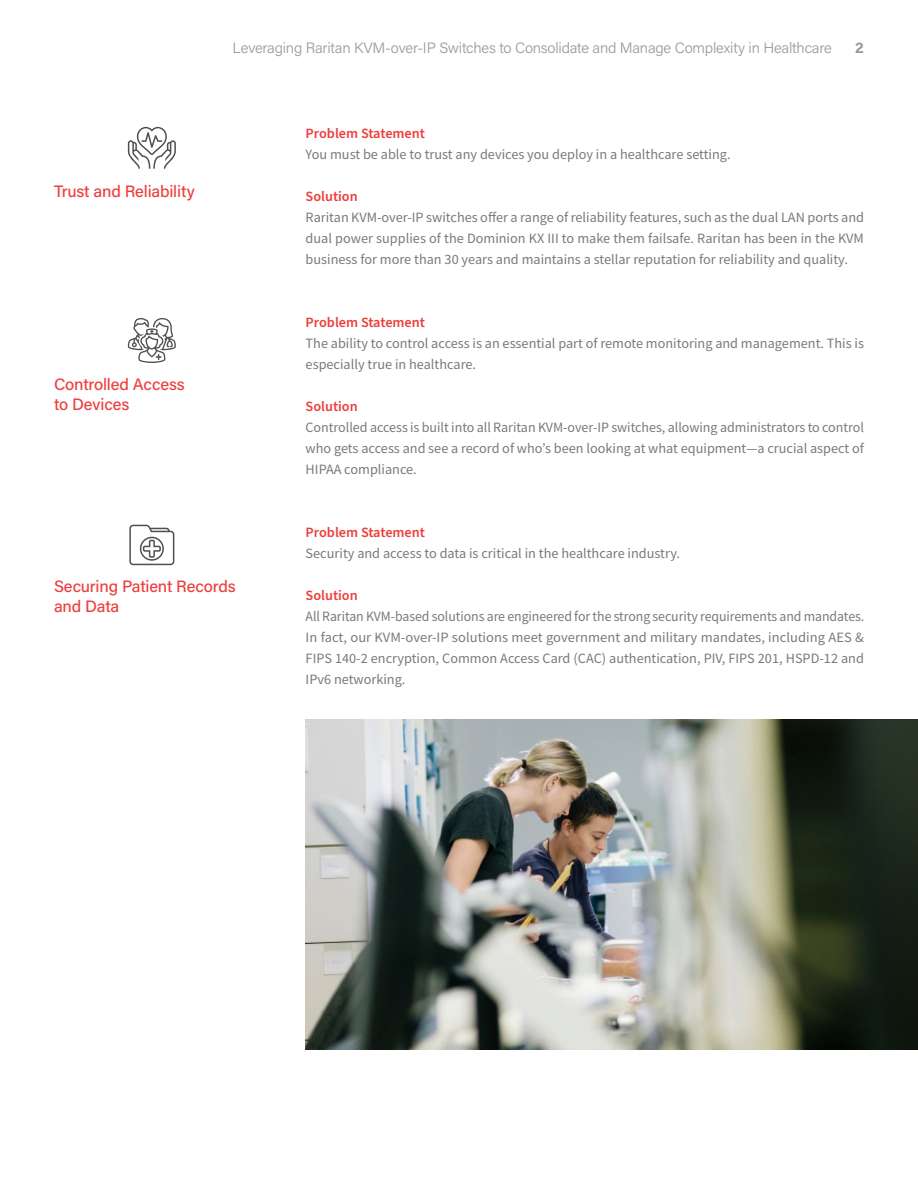
<style>
.page{position:relative;width:918px;height:1188px;background:#fff}
.page>*{position:absolute;margin:0;border:0;box-sizing:border-box;transform-origin:0 0}
.t1{font:500 16.5px/19.5px "Acumin Pro";letter-spacing:-.01em;color:#ed403d}
.t2{font:300 15px "Acumin Pro";letter-spacing:-.015em;color:#999}
.t3{font:700 15px "Acumin Pro";color:#999}
.t4{font:14.25px/21px "Source Sans Pro";color:#7b7979;text-align:justify}
.t5{font:600 14.25px "Source Sans Pro";color:#ed403d}
</style>
<div class="page">
<img style="left:306px;top:720px;width:612px;height:330px">
<svg style="left:128px;top:127px;width:48px;height:42px"></svg>
<svg style="left:129px;top:525px;width:45px;height:40px"></svg>
<svg style="left:128px;top:318px;width:48px;height:45px"></svg>
<p class="t1" style="left:54px;top:180px;width:142px">Trust and Reliability</p>
<p class="t1" style="left:54px;top:374px;width:132px">Controlled Access to Devices</p>
<p class="t2" style="left:233px;top:37px;width:601px">Leveraging Raritan KVM-over-IP Switches to Consolidate and Manage Complexity in Healthcare</p>
<p class="t3" style="left:855px;top:38px;width:10px">2</p>
<p class="t5" style="left:306px;top:124px;width:121px">Problem Statement</p>
<p class="t4" style="left:306px;top:144px;width:427px">You must be able to trust any devices you deploy in a healthcare setting.</p>
<p class="t5" style="left:306px;top:187px;width:54px">Solution</p>
<p class="t4" style="left:306px;top:207px;width:560px">Raritan KVM-over-IP switches offer a range of reliability features, such as the dual LAN ports and dual power supplies of the Dominion KX III to make them failsafe. Raritan has been in the KVM business for more than 30 years and maintains a stellar reputation for reliability and quality.</p>
<p class="t5" style="left:306px;top:313px;width:121px">Problem Statement</p>
<p class="t4" style="left:306px;top:333px;width:560px">The ability to control access is an essential part of remote monitoring and management. This is especially true in healthcare.</p>
<p class="t5" style="left:306px;top:397px;width:54px">Solution</p>
<p class="t4" style="left:306px;top:417px;width:560px">Controlled access is built into all Raritan KVM-over-IP switches, allowing administrators to control who gets access and see a record of who’s been looking at what equipment—a crucial aspect of HIPAA compliance.</p>
<p class="t1" style="left:54px;top:576px;width:183px">Securing Patient Records and Data</p>
<p class="t5" style="left:306px;top:523px;width:121px">Problem Statement</p>
<p class="t4" style="left:306px;top:543px;width:376px">Security and access to data is critical in the healthcare industry.</p>
<p class="t5" style="left:306px;top:586px;width:54px">Solution</p>
<p class="t4" style="left:306px;top:606px;width:560px">All Raritan KVM-based solutions are engineered for the strong security requirements and mandates.<br>In fact, our KVM-over-IP solutions meet government and military mandates, including AES &amp; FIPS 140-2 encryption, Common Access Card (CAC) authentication, PIV, FIPS 201, HSPD-12 and IPv6 networking.</p>
</div>
